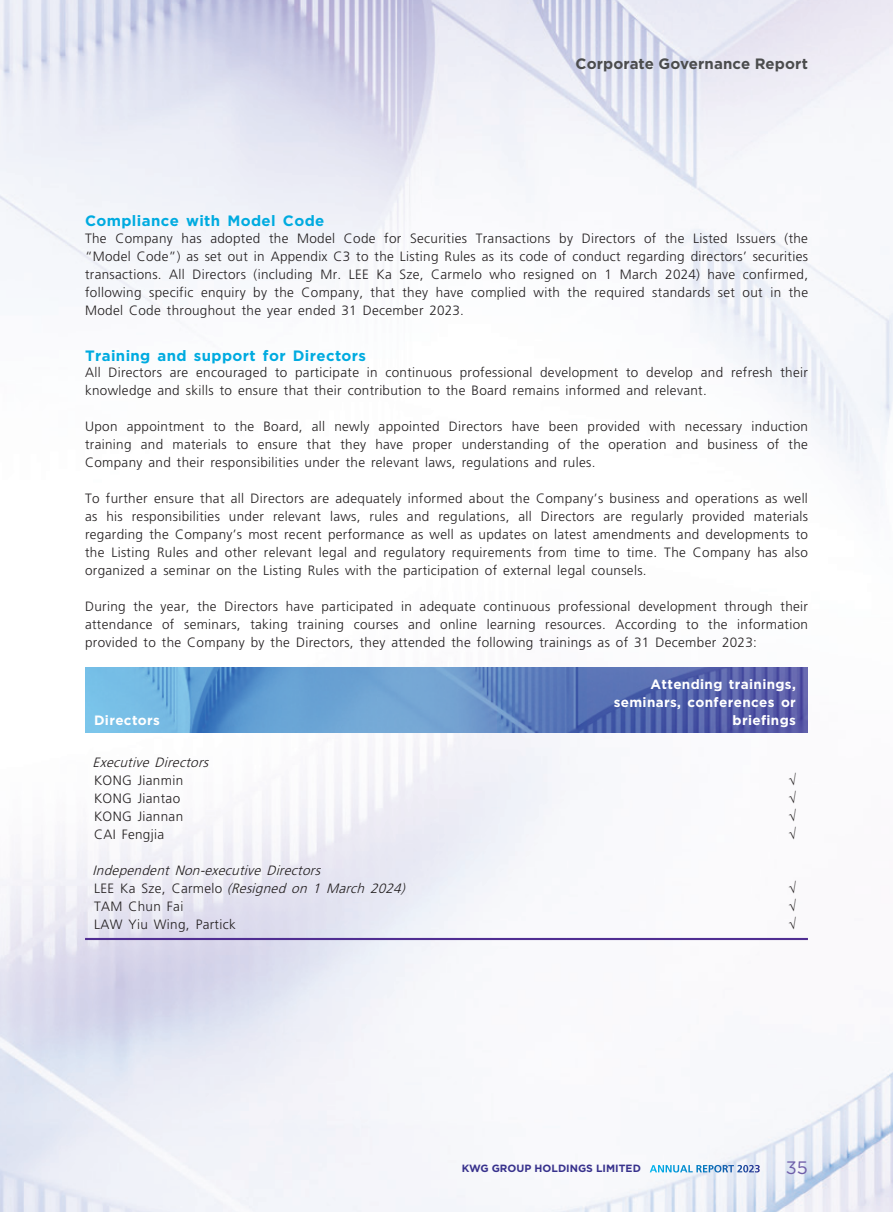
<style>
.page{position:relative;width:893px;height:1212px;background:#fff}
.page>*{position:absolute;margin:0;border:0;box-sizing:border-box;transform-origin:0 0}
.t1{font:18px "Gotham";color:#6f5ea9}
._04___H2{font:700 15px "Gotham";letter-spacing:.025em;color:#00abe0}
.t2{font:700 15px "Gotham";letter-spacing:.01em;color:#4b4c4d}
._11_P0{font:300 13.5px/18px "Frutiger LT Std";letter-spacing:.025em;color:#231f20;text-align:justify}
._15_Table_Stub{font:italic 300 13.5px "Frutiger LT Std";color:#231f20}
._15_Table_Stub-2{font:300 13.5px "Frutiger LT Std";letter-spacing:.025em;color:#231f20}
._15_Table_Stub-3{font:700 13.5px/18px "Gotham";letter-spacing:.025em;color:#fff;text-align:right}
._15_Table_Stub-4{font:13.5px "Times New Roman";color:#231f20}
.t3{font:700 10.5px "Gotham";color:#38328d}
.s1{font-style:normal}
.s2{font-family:"Frutiger LT Std";color:#fff}
</style>
<div class="page">
<img style="left:0;top:0;width:893px;height:1212px">
<img style="left:85px;top:667px;width:723px;height:66px">
<hr style="left:85px;top:938px;width:482px;height:2px;background:#502e92">
<hr style="left:567px;top:938px;width:241px;height:2px;background:#502e92">
<p class="t2" style="left:576px;top:54px;width:234px">Corporate Governance Report</p>
<p class="_04___H2" style="left:85px;top:211px;width:241px">Compliance with Model Code</p>
<p class="_11_P0" style="left:85px;top:229px;width:725px">The Company has adopted the Model Code for Securities Transactions by Directors of the Listed Issuers (the “Model Code”) as set out in Appendix C3 to the Listing Rules as its code of conduct regarding directors’ securities transactions. All Directors (including Mr. LEE Ka Sze, Carmelo who resigned on 1 March 2024) have confirmed, following specific enquiry by the Company, that they have complied with the required standards set out in the Model Code throughout the year ended 31 December 2023.</p>
<p class="_04___H2" style="left:85px;top:345px;width:283px">Training and support for Directors</p>
<p class="_11_P0" style="left:85px;top:364px;width:724px">All Directors are encouraged to participate in continuous professional development to develop and refresh their knowledge and skills to ensure that their contribution to the Board remains informed and relevant.</p>
<p class="_11_P0" style="left:85px;top:418px;width:724px">Upon appointment to the Board, all newly appointed Directors have been provided with necessary induction training and materials to ensure that they have proper understanding of the operation and business of the Company and their responsibilities under the relevant laws, regulations and rules.</p>
<p class="_11_P0" style="left:85px;top:490px;width:725px">To further ensure that all Directors are adequately informed about the Company’s business and operations as well as his responsibilities under relevant laws, rules and regulations, all Directors are regularly provided materials regarding the Company’s most recent performance as well as updates on latest amendments and developments to the Listing Rules and other relevant legal and regulatory requirements from time to time. The Company has also organized a seminar on the Listing Rules with the participation of external legal counsels.</p>
<p class="_11_P0" style="left:85px;top:598px;width:724px">During the year, the Directors have participated in adequate continuous professional development through their attendance of seminars, taking training courses and online learning resources. According to the information provided to the Company by the Directors, they attended the following trainings as of 31 December 2023:</p>
<p class="_15_Table_Stub-3" style="left:94px;top:711px;width:67px">Directors</p>
<p class="_15_Table_Stub-3" style="left:614px;top:675px;width:184px">Attending trainings, seminars, conferences or briefings</p>
<p class="_15_Table_Stub" style="left:93px;top:755px;width:121px">Executive Directors</p>
<p class="_15_Table_Stub-2" style="left:94px;top:773px;width:91px">KONG Jianmin</p>
<p class="_15_Table_Stub-4" style="left:788px;top:771px;width:9px">√</p>
<p class="_15_Table_Stub-2" style="left:94px;top:791px;width:88px">KONG Jiantao</p>
<p class="_15_Table_Stub-4" style="left:788px;top:789px;width:9px">√</p>
<p class="_15_Table_Stub-2" style="left:94px;top:809px;width:91px">KONG Jiannan</p>
<p class="_15_Table_Stub-4" style="left:788px;top:807px;width:9px">√</p>
<p class="_15_Table_Stub-2" style="left:94px;top:827px;width:72px">CAI Fengjia</p>
<p class="_15_Table_Stub-4" style="left:788px;top:825px;width:9px">√</p>
<p class="_15_Table_Stub" style="left:93px;top:863px;width:233px">Independent Non-executive Directors</p>
<p class="_15_Table_Stub" style="left:94px;top:881px;width:316px"><span class="s1">L E E K a S z e , C a r m e l o</span> (Resigned on 1 March 2024)</p>
<p class="_15_Table_Stub-4" style="left:788px;top:879px;width:9px">√</p>
<p class="_15_Table_Stub-2" style="left:94px;top:899px;width:91px">TAM Chun Fai</p>
<p class="_15_Table_Stub-4" style="left:788px;top:897px;width:9px">√</p>
<p class="_15_Table_Stub-2" style="left:94px;top:917px;width:143px">LAW Yiu Wing, Partick</p>
<p class="_15_Table_Stub-4" style="left:788px;top:915px;width:9px">√</p>
<p class="t3" style="left:462px;top:1162px;width:300px">KWG GROUP HOLDINGS LIMITED <span class="s2">ANNUAL REPORT 2023</span></p>
<h1 class="t1" style="left:786px;top:1156px;width:23px">35</h1>
</div>
